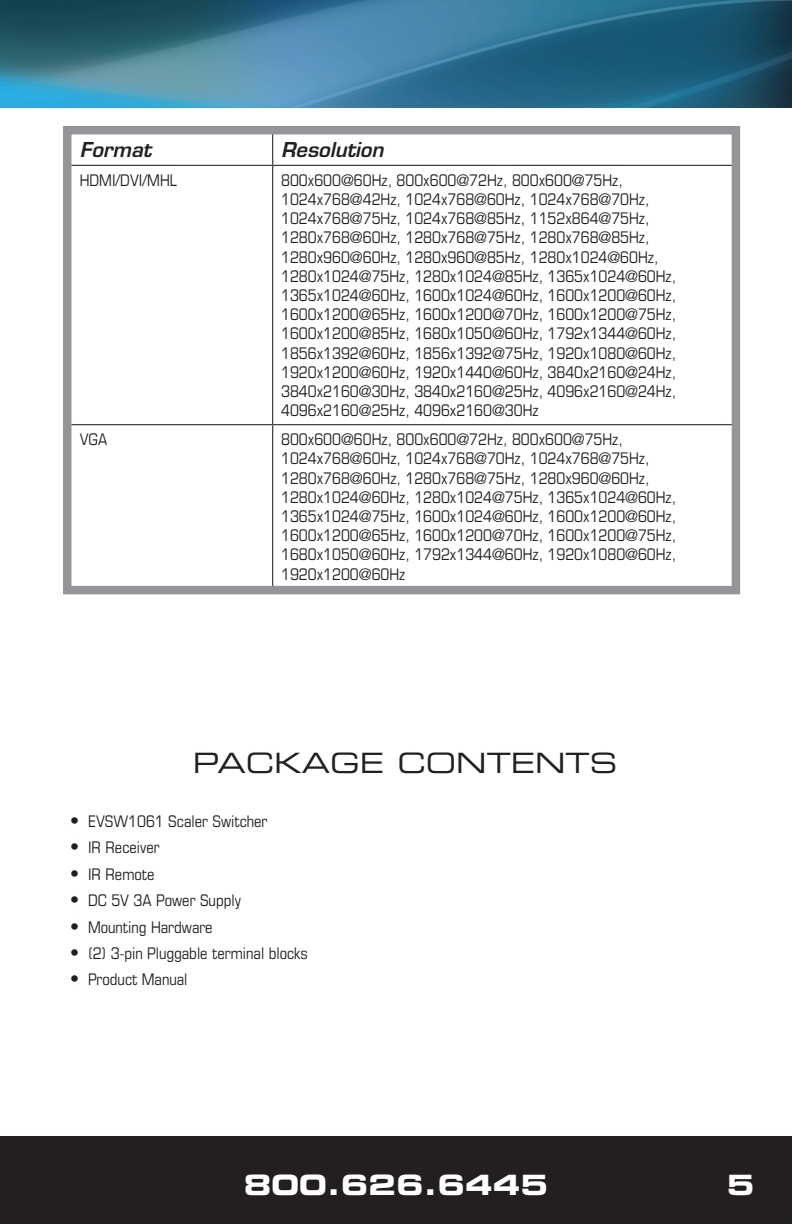
<style>
.page{position:relative;width:792px;height:1224px;background:#fff}
.page>*{position:absolute;margin:0;border:0;box-sizing:border-box;transform-origin:0 0}
.ManualHeaders{font:28px "Eurostile LT Std Ex 2";color:#231f20}
.t1{font:28px "Eurostile LT Std Bold Ex 2";color:#fff}
.ManualBasicParagraph{font:italic 600 20px "Eurostile LT Std";color:#231f20}
.Specifications{font:condensed 16px/19.2px "Eurostile LT Std";color:#231f20}
.FeaturesBullets{font:condensed 16px "Eurostile LT Std";color:#231f20}
.s1{font-size:18px}
</style>
<div class="page">
<div style="left:0;top:1136px;width:792px;height:88px;background:#231f20"></div>
<img style="left:0;top:0;width:792px;height:107px">
<svg style="left:63px;top:126px;width:678px;height:469px"></svg>
<p class="ManualBasicParagraph" style="left:80px;top:137px;width:73px">Format</p>
<p class="ManualBasicParagraph" style="left:281px;top:137px;width:104px">Resolution</p>
<p class="Specifications" style="left:80px;top:170px;width:99px">HDMI/DVI/MHL</p>
<p class="Specifications" style="left:281px;top:170px;width:397px">800x600@60Hz, 800x600@72Hz, 800x600@75Hz, 1024x768@42Hz, 1024x768@60Hz, 1024x768@70Hz, 1024x768@75Hz, 1024x768@85Hz, 1152x864@75Hz, 1280x768@60Hz, 1280x768@75Hz, 1280x768@85Hz, 1280x960@60Hz, 1280x960@85Hz, 1280x1024@60Hz, 1280x1024@75Hz, 1280x1024@85Hz, 1365x1024@60Hz, 1365x1024@60Hz, 1600x1024@60Hz, 1600x1200@60Hz, 1600x1200@65Hz, 1600x1200@70Hz, 1600x1200@75Hz, 1600x1200@85Hz, 1680x1050@60Hz, 1792x1344@60Hz, 1856x1392@60Hz, 1856x1392@75Hz, 1920x1080@60Hz, 1920x1200@60Hz, 1920x1440@60Hz, 3840x2160@24Hz, 3840x2160@30Hz, 3840x2160@25Hz, 4096x2160@24Hz, 4096x2160@25Hz, 4096x2160@30Hz</p>
<p class="Specifications" style="left:80px;top:430px;width:29px">VGA</p>
<p class="Specifications" style="left:281px;top:430px;width:397px">800x600@60Hz, 800x600@72Hz, 800x600@75Hz, 1024x768@60Hz, 1024x768@70Hz, 1024x768@75Hz, 1280x768@60Hz, 1280x768@75Hz, 1280x960@60Hz, 1280x1024@60Hz, 1280x1024@75Hz, 1365x1024@60Hz, 1365x1024@75Hz, 1600x1024@60Hz, 1600x1200@60Hz, 1600x1200@65Hz, 1600x1200@70Hz, 1600x1200@75Hz, 1680x1050@60Hz, 1792x1344@60Hz, 1920x1080@60Hz, 1920x1200@60Hz</p>
<p class="ManualHeaders" style="left:193px;top:744px;width:426px">PACKAGE CONTENTS</p>
<p class="FeaturesBullets" style="left:70px;top:812px;width:199px"><span class="s1">•</span> EVSW1061 Scaler Switcher</p>
<p class="FeaturesBullets" style="left:70px;top:838px;width:91px"><span class="s1">•</span> IR Receiver</p>
<p class="FeaturesBullets" style="left:70px;top:865px;width:86px"><span class="s1">•</span> IR Remote</p>
<p class="FeaturesBullets" style="left:70px;top:891px;width:172px"><span class="s1">•</span> DC 5V 3A Power Supply</p>
<p class="FeaturesBullets" style="left:70px;top:917px;width:144px"><span class="s1">•</span> Mounting Hardware</p>
<p class="FeaturesBullets" style="left:70px;top:944px;width:239px"><span class="s1">•</span> (2) 3-pin Pluggable terminal blocks</p>
<p class="FeaturesBullets" style="left:70px;top:970px;width:119px"><span class="s1">•</span> Product Manual</p>
<h1 class="t1" style="left:244px;top:1165px;width:306px">800.626.6445</h1>
<h1 class="t1" style="left:727px;top:1165px;width:29px">5</h1>
</div>
